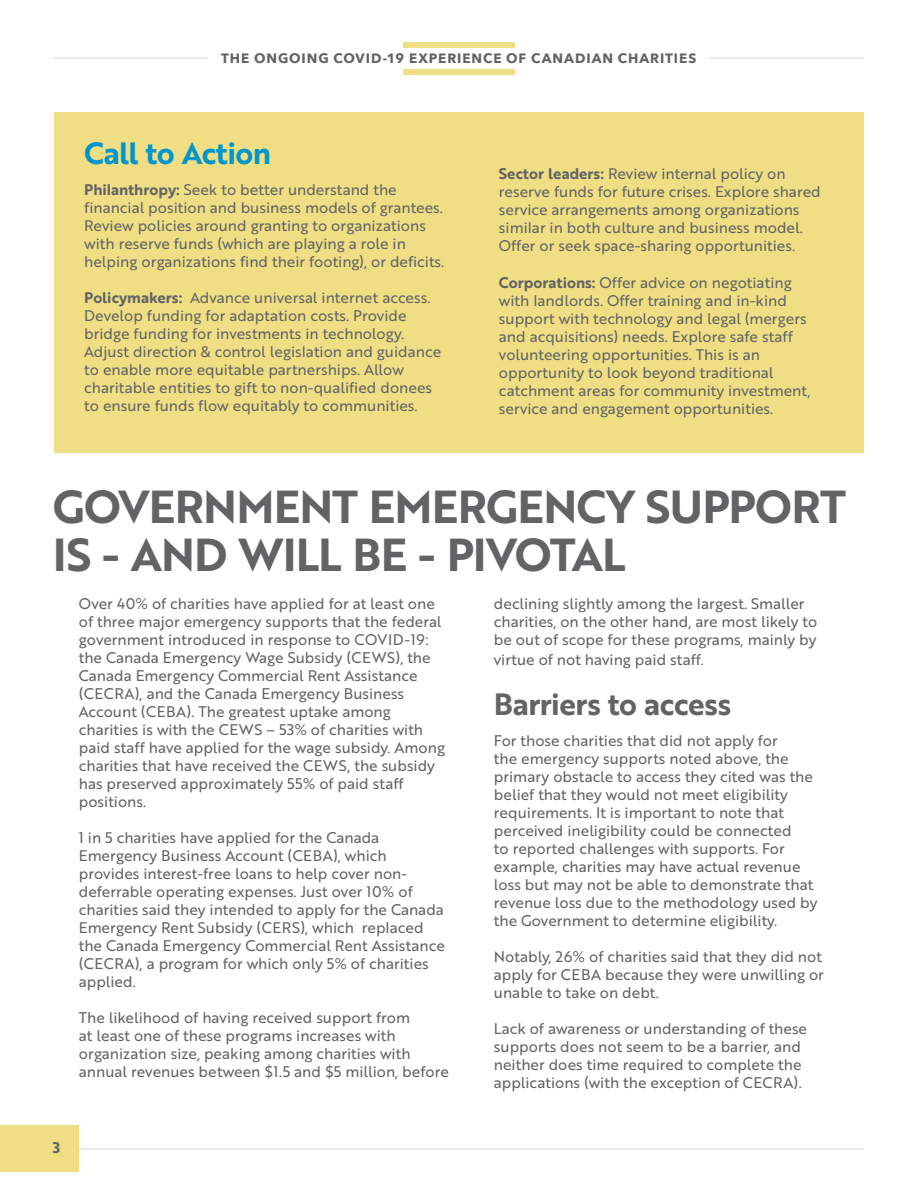
<style>
.page{position:relative;width:918px;height:1188px;background:#fff}
.page>*{position:absolute;margin:0;border:0;box-sizing:border-box;transform-origin:0 0}
.t1{font:45px/48px "Brother 1816 Bold";letter-spacing:-.02em;color:#636366}
.t2{font:30px "Brother 1816 Bold";letter-spacing:-.01em;color:#636366}
.t3{font:30px "Brother 1816 Bold";letter-spacing:-.015em;color:#0396ca}
.t4{font:15px/18px "Brother 1816 Regular";color:#636366}
.t5{font:15px "Brother 1816 Bold";color:#636366}
.t6{font:700 13.5px "Avenir Next";letter-spacing:.065em;color:#636366}
.s1{font-family:"Brother 1816 Bold"}
</style>
<div class="page">
<div style="left:54px;top:112px;width:810px;height:341px;background:#efde83"></div>
<div style="left:0;top:1126px;width:79px;height:46px;background:#efde83"></div>
<hr style="left:79px;top:1149px;width:785px;height:1px;background:#adaeb2">
<hr style="left:54px;top:58px;width:810px;height:1px;background:#adaeb2">
<div style="left:403px;top:43px;width:112px;height:32px;background:#efde83"></div>
<div style="left:208px;top:49px;width:501px;height:20px;background:#fff"></div>
<p class="t6" style="left:221px;top:47px;width:477px">THE ONGOING COVID-19 EXPERIENCE OF CANADIAN CHARITIES</p>
<p class="t3" style="left:84px;top:130px;width:189px">Call to Action</p>
<p class="t4" style="left:84px;top:180px;width:362px"><span class="s1">Philanthropy:</span> Seek to better understand the financial position and business models of grantees.<br>Review policies around granting to organizations with reserve funds (which are playing a role in helping organizations find their footing), or deficits.</p>
<p class="t4" style="left:84px;top:288px;width:358px"><span class="s1">Policymakers:</span> Advance universal internet access.<br>Develop funding for adaptation costs. Provide bridge funding for investments in technology.<br>Adjust direction &amp; control legislation and guidance to enable more equitable partnerships. Allow charitable entities to gift to non-qualified donees to ensure funds flow equitably to communities.</p>
<p class="t4" style="left:499px;top:164px;width:323px"><span class="s1">Sector leaders:</span> Review internal policy on reserve funds for future crises. Explore shared service arrangements among organizations similar in both culture and business model.<br>Offer or seek space-sharing opportunities.</p>
<p class="t4" style="left:499px;top:273px;width:313px"><span class="s1">Corporations:</span> Offer advice on negotiating with landlords. Offer training and in-kind support with technology and legal (mergers and acquisitions) needs. Explore safe staff volunteering opportunities. This is an opportunity to look beyond traditional catchment areas for community investment, service and engagement opportunities.</p>
<p class="t1" style="left:53px;top:481px;width:795px">GOVERNMENT EMERGENCY SUPPORT<br>IS - AND WILL BE - PIVOTAL</p>
<p class="t4" style="left:79px;top:594px;width:368px">Over 40% of charities have applied for at least one of three major emergency supports that the federal government introduced in response to COVID-19: the Canada Emergency Wage Subsidy (CEWS), the Canada Emergency Commercial Rent Assistance (CECRA), and the Canada Emergency Business Account (CEBA). The greatest uptake among charities is with the CEWS – 53% of charities with paid staff have applied for the wage subsidy. Among charities that have received the CEWS, the subsidy has preserved approximately 55% of paid staff positions.</p>
<p class="t4" style="left:79px;top:828px;width:368px">1 in 5 charities have applied for the Canada Emergency Business Account (CEBA), which provides interest-free loans to help cover non&shy;deferrable operating expenses. Just over 10% of charities said they intended to apply for the Canada Emergency Rent Subsidy (CERS), which replaced the Canada Emergency Commercial Rent Assistance (CECRA), a program for which only 5% of charities applied.</p>
<p class="t4" style="left:79px;top:1008px;width:372px">The likelihood of having received support from<br>at least one of these programs increases with organization size, peaking among charities with annual revenues between $1.5 and $5 million, before</p>
<p class="t4" style="left:494px;top:594px;width:325px">declining slightly among the largest. Smaller charities, on the other hand, are most likely to be out of scope for these programs, mainly by</p>
<p class="t4" style="left:494px;top:650px;width:211px">virtue of not having paid staff.</p>
<p class="t2" style="left:494px;top:681px;width:239px">Barriers to access</p>
<p class="t4" style="left:494px;top:731px;width:325px">For those charities that did not apply for<br>the emergency supports noted above, the primary obstacle to access they cited was the belief that they would not meet eligibility requirements. It is important to note that perceived ineligibility could be connected<br>to reported challenges with supports. For example, charities may have actual revenue loss but may not be able to demonstrate that revenue loss due to the methodology used by the Government to determine eligibility.</p>
<p class="t4" style="left:494px;top:947px;width:332px">Notably, 26% of charities said that they did not apply for CEBA because they were unwilling or unable to take on debt.</p>
<p class="t4" style="left:494px;top:1019px;width:315px">Lack of awareness or understanding of these supports does not seem to be a barrier, and neither does time required to complete the applications (with the exception of CECRA).</p>
<p class="t5" style="left:53px;top:1136px;width:9px">3</p>
</div>
